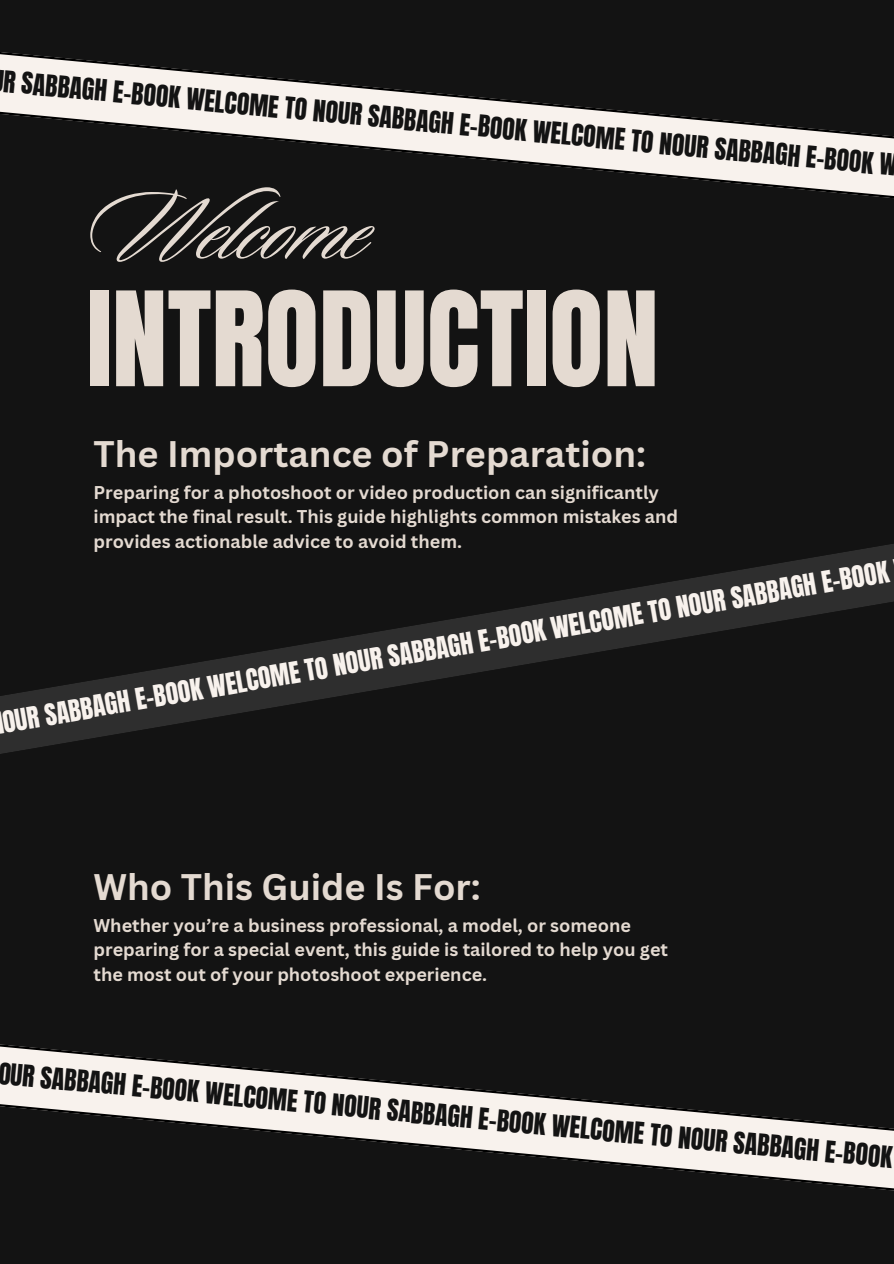
<style>
.page{position:relative;width:894px;height:1264px;background:#fff}
.page>*{position:absolute;margin:0;border:0;box-sizing:border-box;transform-origin:0 0}
.t1{font:111.45px "Anton";color:#e4dad1}
.t2{font:106.95px "Sloop Script Pro";color:#e4dad1}
.t3{font:700 36px "Canva Sans";color:#e4dad1}
.t4{font:25.5px "Anton";color:#131313}
.t5{font:25.5px "Anton";color:#f8f2ed}
.t6{font:700 18px/24.8px "Canva Sans";color:#e4dad1}
</style>
<div class="page">
<div style="left:0;top:0;width:893px;height:1263px;background:#131313"></div>
<svg style="left:0;top:544px;width:893px;height:210px"></svg>
<svg style="left:0;top:52px;width:893px;height:146px"></svg>
<svg style="left:0;top:1044px;width:893px;height:147px"></svg>
<h3 class="t4" style="left:5px;top:66px;width:899px;rotate:5deg">R SABBAGH E-BOOK WELCOME TO NOUR SABBAGH E-BOOK WELCOME TO NOUR SABBAGH E-BOOK W</h3>
<h1 class="t2" style="left:87px;top:172px;width:282px">Welcome</h1>
<h2 class="t1" style="left:87px;top:259px;width:573px">INTRODUCTION</h2>
<p class="t3" style="left:93px;top:429px;width:554px">The Importance of Preparation:</p>
<p class="t6" style="left:93px;top:479px;width:586px">Preparing for a photoshoot or video production can significantly impact the final result. This guide highlights common mistakes and provides actionable advice to avoid them.</p>
<h3 class="t5" style="left:0;top:706px;width:899px;rotate:-10deg">OUR SABBAGH E-BOOK WELCOME TO NOUR SABBAGH E-BOOK WELCOME TO NOUR SABBAGH E-BOOK</h3>
<p class="t3" style="left:93px;top:861px;width:388px">Who This Guide Is For:</p>
<p class="t6" style="left:93px;top:912px;width:576px">Whether you’re a business professional, a model, or someone preparing for a special event, this guide is tailored to help you get the most out of your photoshoot experience.</p>
<h3 class="t4" style="left:-1px;top:1057px;width:899px;rotate:5deg">OUR SABBAGH E-BOOK WELCOME TO NOUR SABBAGH E-BOOK WELCOME TO NOUR SABBAGH E-BOOK</h3>
</div>
